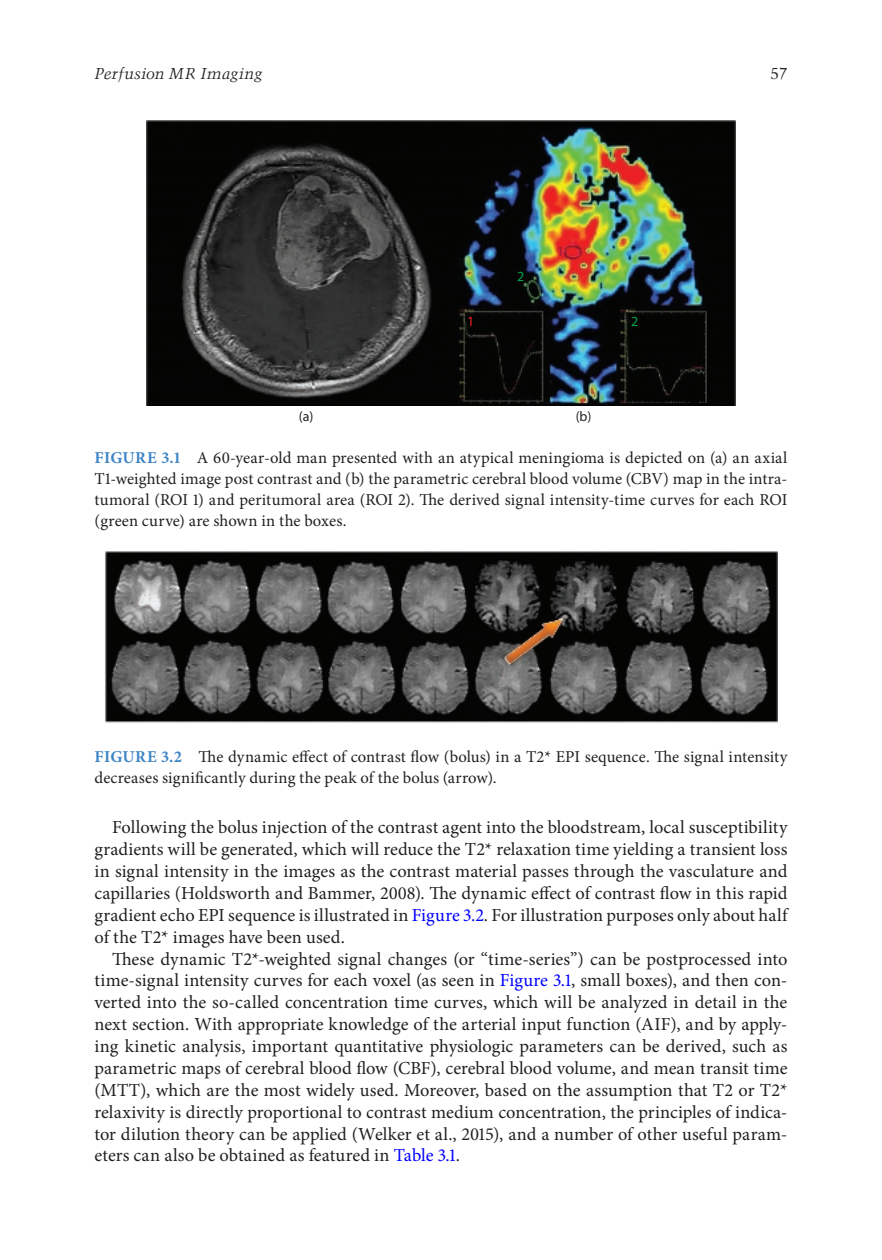
<style>
.page{position:relative;width:882px;height:1260px;background:#fff}
.page>*{position:absolute;margin:0;border:0;box-sizing:border-box;transform-origin:0 0}
.t1{font:18.38px/21.9px "Minion Pro";letter-spacing:.005em;color:#231f20;text-align:justify}
.t2{font:16.62px/21px "Minion Pro";letter-spacing:.01em;color:#231f20;text-align:justify}
.t3{font:italic 15.75px "Trump Mediaeval LT Std";letter-spacing:.015em;color:#231f20}
.t4{font:15.75px "Trump Mediaeval LT Std";color:#231f20}
.t5{font:14px "Myriad Pro";color:#231f20}
.t6{font:14px "Myriad Pro";color:#00a54f}
.t7{font:14px "Myriad Pro";color:#ee1d23}
.t8{font:14px "Myriad Pro";color:#971b44}
.s1{font-weight:700;color:#3e85c5}
.s2{color:#00f}
</style>
<div class="page">
<img style="left:147px;top:121px;width:588px;height:285px">
<img style="left:104px;top:551px;width:674px;height:172px">
<p class="t3" style="left:95px;top:64px;width:169px">Perfusion MR Imaging</p>
<p class="t4" style="left:771px;top:64px;width:18px">57</p>
<p class="t6" style="left:517px;top:268px;width:9px">2</p>
<p class="t8" style="left:557px;top:243px;width:9px">1</p>
<p class="t7" style="left:467px;top:313px;width:9px">1</p>
<p class="t6" style="left:631px;top:313px;width:9px">2</p>
<p class="t5" style="left:299px;top:408px;width:16px">(a)</p>
<p class="t5" style="left:576px;top:408px;width:17px">(b)</p>
<p class="t2" style="left:94px;top:448px;width:694px"><span class="s1">FIGURE 3.1</span> A 60-year-old man presented with an atypical meningioma is depicted on (a) an axial T1-weighted image post contrast and (b) the parametric cerebral blood volume (CBV) map in the intra&shy;tumoral (ROI 1) and peritumoral area (ROI 2). The derived signal intensity-time curves for each ROI (green curve) are shown in the boxes.</p>
<p class="t2" style="left:94px;top:747px;width:694px"><span class="s1">FIGURE 3.2</span> The dynamic effect of contrast flow (bolus) in a T2* EPI sequence. The signal intensity decreases significantly during the peak of the bolus (arrow).</p>
<p class="t1" style="left:95px;top:817px;width:695px;text-indent:17px">Following the bolus injection of the contrast agent into the bloodstream, local susceptibility gradients will be generated, which will reduce the T2* relaxation time yielding a transient loss in signal intensity in the images as the contrast material passes through the vasculature and capillaries (Holdsworth and Bammer, 2008). The dynamic effect of contrast flow in this rapid gradient echo EPI sequence is illustrated in <span class="s2">Figure 3.2</span>. For illustration purposes only about half of the T2* images have been used.</p>
<p class="t1" style="left:95px;top:948px;width:695px;text-indent:17px">These dynamic T2*-weighted signal changes (or “time-series”) can be postprocessed into time-signal intensity curves for each voxel (as seen in <span class="s2">Figure 3.1</span>, small boxes), and then con&shy;verted into the so-called concentration time curves, which will be analyzed in detail in the next section. With appropriate knowledge of the arterial input function (AIF), and by apply&shy;ing kinetic analysis, important quantitative physiologic parameters can be derived, such as parametric maps of cerebral blood flow (CBF), cerebral blood volume, and mean transit time (MTT), which are the most widely used. Moreover, based on the assumption that T2 or T2* relaxivity is directly proportional to contrast medium concentration, the principles of indica&shy;tor dilution theory can be applied (Welker et al., 2015), and a number of other useful param&shy;eters can also be obtained as featured in <span class="s2">Table 3.1</span>.</p>
</div>
